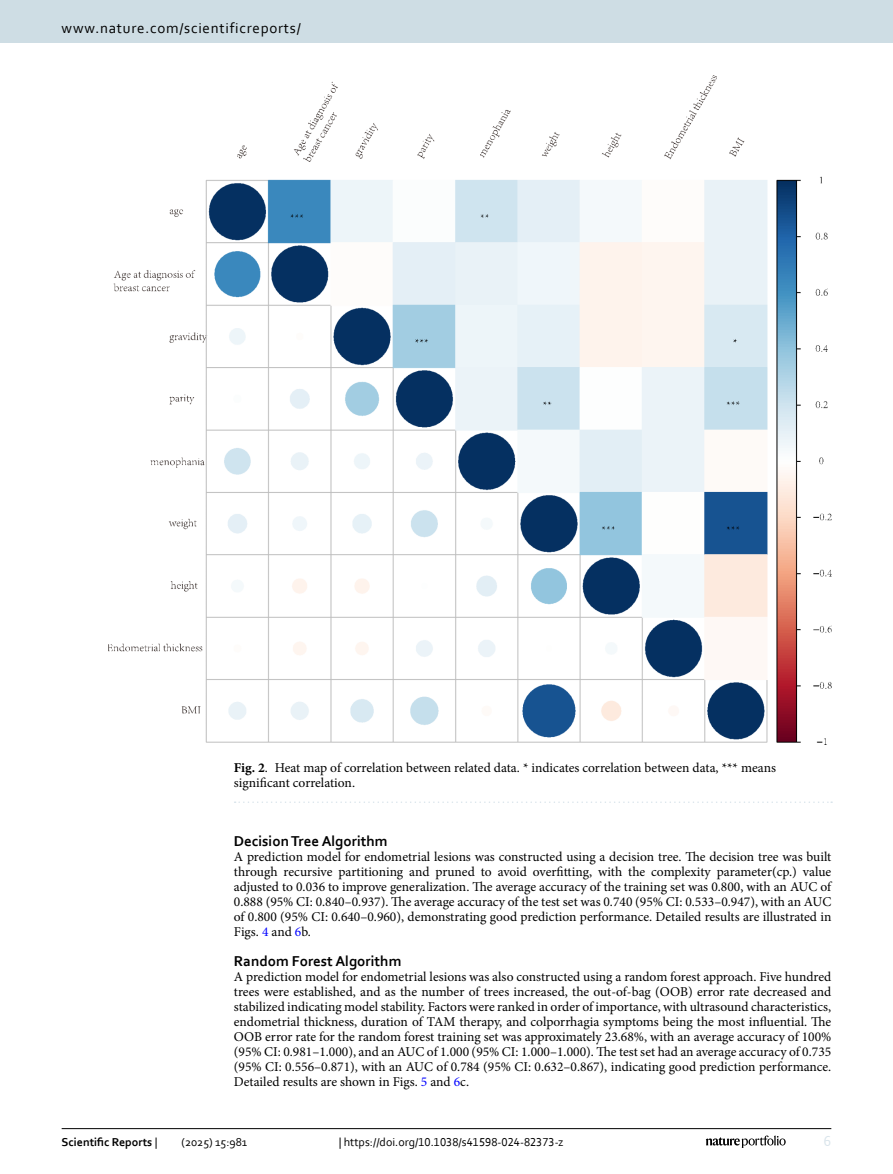
<style>
.page{position:relative;width:893px;height:1174px;background:#fff}
.page>*{position:absolute;margin:0;border:0;box-sizing:border-box;transform-origin:0 0}
.Head_2{font:700 15px "Corbel";color:#000}
.t1{font:15px "Corbel";letter-spacing:.05em;color:#000}
.t2{font:15px "Corbel";color:#d9e4eb}
.Body_Text{font:13.5px/15px "Minion Pro";color:#000;text-align:justify}
.Figure_Caption{font:13.5px/15px "Minion Pro";color:#000}
.t3{font:12px "Corbel";color:#000}
.t4{font:700 12px "Corbel";color:#000}
.s1{font-weight:700}
.s2{color:#00f}
.s3{font-weight:400}
</style>
<div class="page">
<img style="left:108px;top:76px;width:723px;height:668px">
<svg style="left:235px;top:801px;width:597px;height:2px"></svg>
<hr style="left:62px;top:1128px;width:769px;height:1px;background:#000">
<svg style="left:706px;top:1135px;width:80px;height:12px"></svg>
<div style="left:0;top:0;width:893px;height:43px;background:#cedde4"></div>
<p class="t1" style="left:62px;top:18px;width:241px">www.nature.com/scientificreports/</p>
<p class="Figure_Caption" style="left:234px;top:760px;width:544px"><span class="s1">Fig. 2</span>. Heat map of correlation between related data. * indicates correlation between data, *** means significant correlation.</p>
<p class="Head_2" style="left:234px;top:832px;width:155px">Decision Tree Algorithm</p>
<p class="Body_Text" style="left:234px;top:849px;width:599px">A prediction model for endometrial lesions was constructed using a decision tree. The decision tree was built through recursive partitioning and pruned to avoid overfitting, with the complexity parameter(cp.) value adjusted to 0.036 to improve generalization. The average accuracy of the training set was 0.800, with an AUC of 0.888 (95% CI: 0.840–0.937). The average accuracy of the test set was 0.740 (95% CI: 0.533–0.947), with an AUC of 0.800 (95% CI: 0.640–0.960), demonstrating good prediction performance. Detailed results are illustrated in Figs. <span class="s2">4</span> and <span class="s2">6</span>b.</p>
<p class="Head_2" style="left:234px;top:952px;width:169px">Random Forest Algorithm</p>
<p class="Body_Text" style="left:234px;top:969px;width:599px">A prediction model for endometrial lesions was also constructed using a random forest approach. Five hundred trees were established, and as the number of trees increased, the out-of-bag (OOB) error rate decreased and stabilized indicating model stability. Factors were ranked in order of importance, with ultrasound characteristics, endometrial thickness, duration of TAM therapy, and colporrhagia symptoms being the most influential. The OOB error rate for the random forest training set was approximately 23.68%, with an average accuracy of 100% (95% CI: 0.981–1.000), and an AUC of 1.000 (95% CI: 1.000–1.000). The test set had an average accuracy of 0.735 (95% CI: 0.556–0.871), with an AUC of 0.784 (95% CI: 0.632–0.867), indicating good prediction performance.<br>Detailed results are shown in Figs. <span class="s2">5</span> and <span class="s2">6</span>c.</p>
<p class="t4" style="left:62px;top:1134px;width:97px">Scientific Reports <span class="s3">|</span></p>
<p class="t3" style="left:181px;top:1134px;width:67px">(2025) 15:981</p>
<p class="t3" style="left:339px;top:1134px;width:226px">| https://doi.org/10.1038/s41598-024-82373-z</p>
<p class="t2" style="left:824px;top:1132px;width:9px">6</p>
</div>
